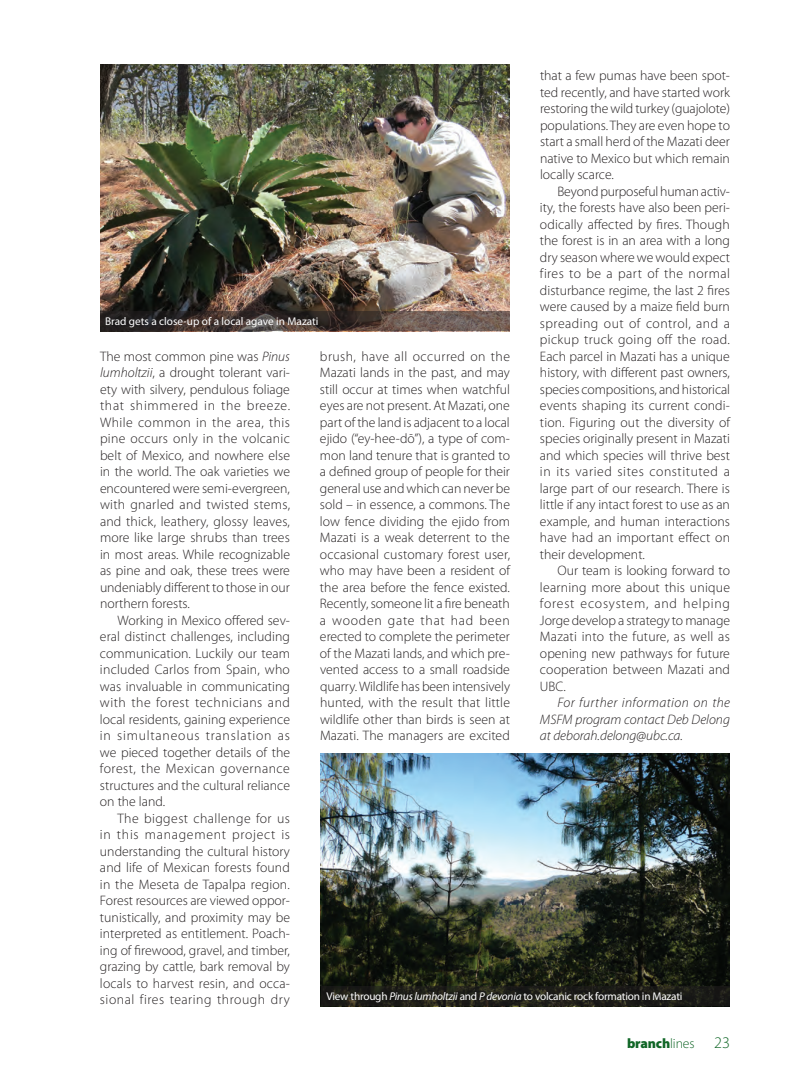
<style>
.page{position:relative;width:810px;height:1080px;background:#fff}
.page>*{position:absolute;margin:0;border:0;box-sizing:border-box;transform-origin:0 0}
.Body{font:300 13.75px/16.5px "Myriad Pro";color:#231f20;text-align:justify}
.Body-2{font:italic 300 13.75px/16.5px "Myriad Pro";color:#231f20;text-align:justify}
.t1{font:900 13.75px "Myriad Pro";letter-spacing:-.01em;color:#106626}
.Photo_Caption{font:11.25px "Myriad Pro";letter-spacing:-.02em;color:#fff}
.Photo_Caption-2{font:11.25px "Myriad Pro";color:#fff}
.s1{font-style:italic}
.s2{font-weight:300}
.s3{font-weight:300;font-size:16.25px}
</style>
<div class="page">
<img style="left:100px;top:65px;width:410px;height:246px">
<img style="left:321px;top:753px;width:409px;height:253px">
<svg style="left:100px;top:311px;width:410px;height:20px;background:#4a3d39"></svg>
<svg style="left:322px;top:986px;width:408px;height:20px;background:#1f1e18"></svg>
<p class="Body" style="left:540px;top:67px;width:192px">that a few pumas have been spot&shy;ted recently, and have started work restoring the wild turkey (guajolote) populations. They are even hope to start a small herd of the Mazati deer native to Mexico but which remain locally scarce.</p>
<p class="Body" style="left:540px;top:183px;width:192px;text-indent:18px">Beyond purposeful human activ&shy;ity, the forests have also been peri&shy;odically affected by fires. Though the forest is in an area with a long dry season where we would expect fires to be a part of the normal disturbance regime, the last 2 fires were caused by a maize field burn spreading out of control, and a pickup truck going off the road.<br>Each parcel in Mazati has a unique history, with different past owners, species compositions, and historical events shaping its current condi&shy;tion. Figuring out the diversity of species originally present in Mazati and which species will thrive best in its varied sites constituted a large part of our research. There is little if any intact forest to use as an example, and human interactions have had an important effect on their development.</p>
<p class="Body" style="left:540px;top:562px;width:192px;text-indent:18px">Our team is looking forward to learning more about this unique forest ecosystem, and helping Jorge develop a strategy to manage Mazati into the future, as well as opening new pathways for future cooperation between Mazati and UBC.</p>
<p class="Body-2" style="left:540px;top:695px;width:192px;text-indent:18px">For further information on the MSFM program contact Deb Delong at deborah.delong@ubc.ca.</p>
<p class="Photo_Caption-2" style="left:105px;top:316px;width:215px">Brad gets a close-up of a local agave in Mazati</p>
<p class="Body" style="left:100px;top:348px;width:192px">The most common pine was <span class="s1">Pinus lumholtzii</span>, a drought tolerant vari&shy;ety with silvery, pendulous foliage that shimmered in the breeze.<br>While common in the area, this pine occurs only in the volcanic belt of Mexico, and nowhere else in the world. The oak varieties we encountered were semi-evergreen, with gnarled and twisted stems, and thick, leathery, glossy leaves, more like large shrubs than trees in most areas. While recognizable as pine and oak, these trees were undeniably different to those in our northern forests.</p>
<p class="Body" style="left:100px;top:612px;width:192px;text-indent:18px">Working in Mexico offered sev&shy;eral distinct challenges, including communication. Luckily our team included Carlos from Spain, who was invaluable in communicating with the forest technicians and local residents, gaining experience in simultaneous translation as we pieced together details of the forest, the Mexican governance structures and the cultural reliance on the land.</p>
<p class="Body" style="left:100px;top:810px;width:192px;text-indent:18px">The biggest challenge for us in this management project is understanding the cultural history and life of Mexican forests found in the Meseta de Tapalpa region.<br>Forest resources are viewed oppor&shy;tunistically, and proximity may be interpreted as entitlement. Poach&shy;ing of firewood, gravel, and timber, grazing by cattle, bark removal by locals to harvest resin, and occa&shy;sional fires tearing through dry</p>
<p class="Body" style="left:320px;top:348px;width:192px">brush, have all occurred on the Mazati lands in the past, and may still occur at times when watchful eyes are not present. At Mazati, one part of the land is adjacent to a local ejido (“ey-hee-dō”), a type of com&shy;mon land tenure that is granted to a defined group of people for their general use and which can never be sold – in essence, a commons. The low fence dividing the ejido from Mazati is a weak deterrent to the occasional customary forest user, who may have been a resident of the area before the fence existed.<br>Recently, someone lit a fire beneath a wooden gate that had been erected to complete the perimeter of the Mazati lands, and which pre&shy;vented access to a small roadside quarry. Wildlife has been intensively hunted, with the result that little wildlife other than birds is seen at Mazati. The managers are excited</p>
<p class="Photo_Caption" style="left:327px;top:991px;width:357px">View through <span class="s1">Pinus lumholtzii</span> and <span class="s1">P devonia</span> to volcanic rock formation in Mazati</p>
<p class="t1" style="left:627px;top:1034px;width:104px">branch<span class="s2">lines</span> <span class="s3">23</span></p>
</div>
